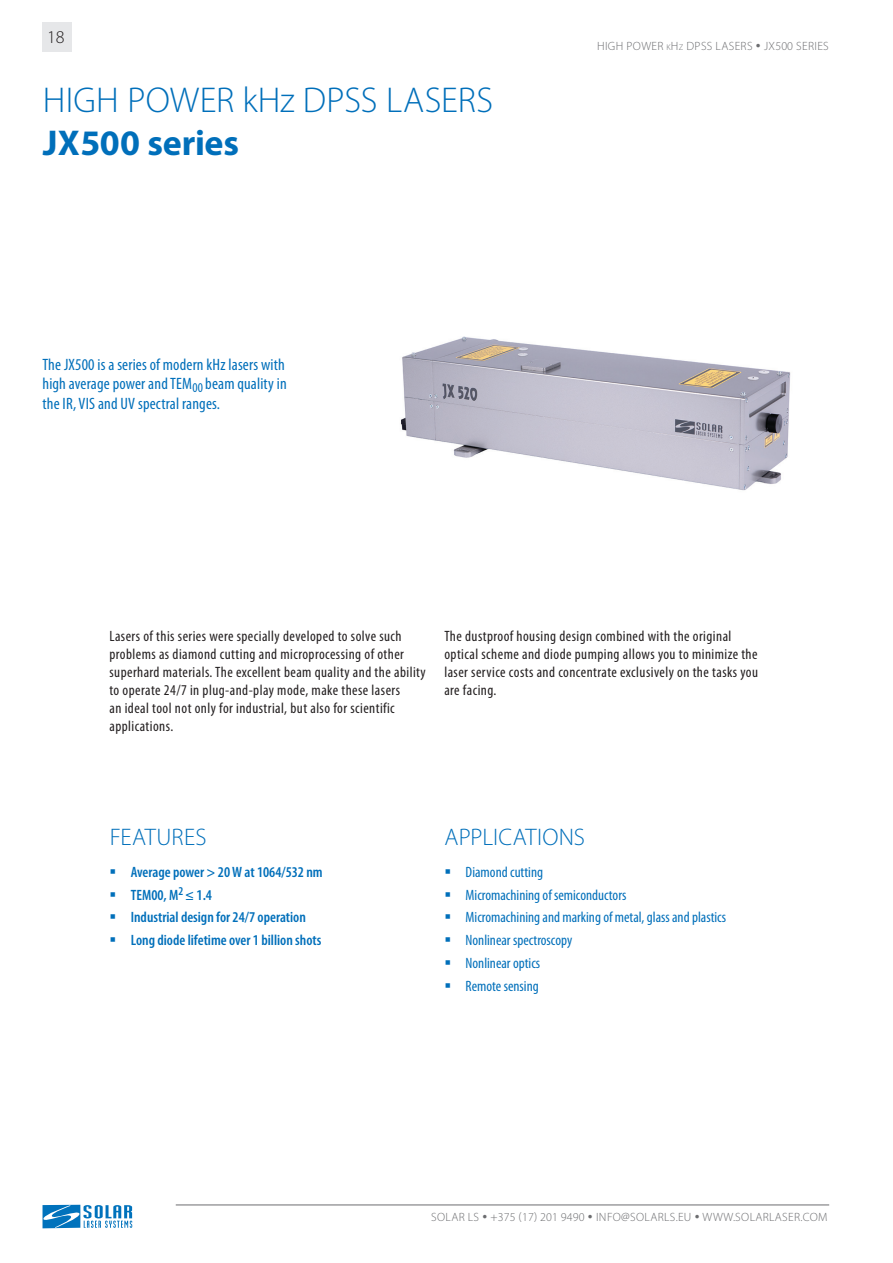
<style>
.page{position:relative;width:893px;height:1263px;background:#fff}
.page>*{position:absolute;margin:0;border:0;box-sizing:border-box;transform-origin:0 0}
.Header_H1{font:300 36px "Myriad Pro";letter-spacing:.005em;color:#006fba}
.t1{font:700 36px "Myriad Pro";letter-spacing:-.005em;color:#006fba}
.Header_H2{font:300 24px "Myriad Pro";letter-spacing:.01em;color:#006fba}
.t2{font:300 18px "Myriad Pro";color:#231f20}
.Description{font:condensed 16.5px "Myriad Pro";letter-spacing:.01em;color:#006fba}
.Paragraph_01{font:condensed 15px/18px "Myriad Pro";letter-spacing:.03em;color:#231f20}
.t3{font:condensed 15px "Myriad Pro";color:#006fba}
.t4{font:600 condensed 15px "Myriad Pro";color:#006fba}
.t5{font:300 12px "Myriad Pro";letter-spacing:.03em;color:#6c6d70}
.s1{font-size:8.4px}
</style>
<div class="page">
<div style="left:43px;top:22px;width:29px;height:30px;background:#e6e7e9"></div>
<hr style="left:176px;top:1205px;width:653px;height:1px;background:#6c6d70">
<svg style="left:43px;top:1205px;width:89px;height:23px"></svg>
<img style="left:401px;top:336px;width:390px;height:155px">
<p class="t2" style="left:47px;top:26px;width:19px">18</p>
<p class="Header_H1" style="left:43px;top:78px;width:452px">HIGH POWER kHz DPSS LASERS</p>
<p class="t1" style="left:43px;top:119px;width:198px">JХ500 series</p>
<p class="Description" style="left:43px;top:354px;width:244px">The JX500 is a series of modern kHz lasers with</p>
<p class="Description" style="left:43px;top:374px;width:246px">high average power and TEM<sub>00</sub> beam quality in</p>
<p class="Description" style="left:43px;top:394px;width:179px">the IR, VIS and UV spectral ranges.</p>
<p class="t5" style="left:597px;top:39px;width:233px">HIGH POWER <span class="s1">k</span>H<span class="s1">z</span> DPSS LASERS • JХ500 SERIES</p>
<p class="Paragraph_01" style="left:109px;top:627px;width:318px">Lasers of this series were specially developed to solve such problems as diamond cutting and microprocessing of other superhard materials. The excellent beam quality and the ability to operate 24/7 in plug-and-play mode, make these lasers<br>an ideal tool not only for industrial, but also for scientific applications.</p>
<p class="Paragraph_01" style="left:444px;top:627px;width:315px">The dustproof housing design combined with the original optical scheme and diode pumping allows you to minimize the laser service costs and concentrate exclusively on the tasks you are facing.</p>
<p class="Header_H2" style="left:110px;top:823px;width:99px">FEATURES</p>
<p class="Header_H2" style="left:445px;top:823px;width:142px">APPLICATIONS</p>
<p class="t4" style="left:131px;top:862px;width:194px">Average power &gt; 20 W at 1064/532 nm</p>
<p class="t4" style="left:131px;top:885px;width:83px">ТЕМ00, М<sup>2</sup> ≤ 1.4</p>
<p class="t4" style="left:131px;top:908px;width:177px">Industrial design for 24/7 operation</p>
<p class="t4" style="left:131px;top:931px;width:192px">Long diode lifetime over 1 billion shots</p>
<p class="t3" style="left:466px;top:863px;width:79px">Diamond cutting</p>
<p class="t3" style="left:466px;top:885px;width:162px">Micromachining of semiconductors</p>
<p class="t3" style="left:466px;top:908px;width:262px">Micromachining and marking of metal, glass and plastics</p>
<p class="t3" style="left:466px;top:931px;width:108px">Nonlinear spectroscopy</p>
<p class="t3" style="left:466px;top:954px;width:76px">Nonlinear optics</p>
<p class="t3" style="left:466px;top:977px;width:75px">Remote sensing</p>
<p class="t5" style="left:431px;top:1210px;width:398px">SOLAR LS • +375 (17) 201 9490 • INFO@SOLARLS.EU • WWW.SOLARLASER.COM</p>
</div>
